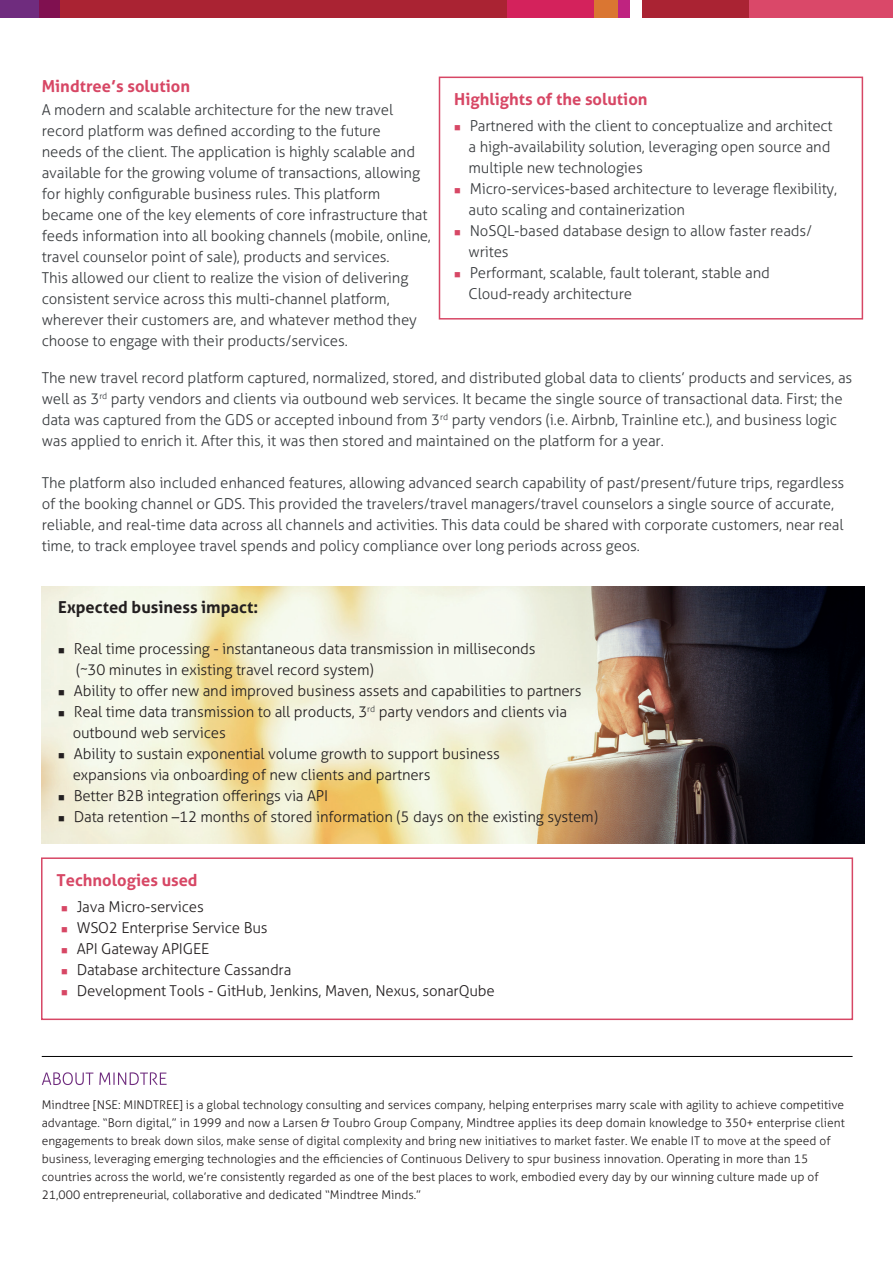
<style>
.page{position:relative;width:893px;height:1263px;background:#fff}
.page>*{position:absolute;margin:0;border:0;box-sizing:border-box;transform-origin:0 0}
.t1{font:700 16.5px "Aller";color:#d74765}
.t2{font:700 16.5px "Aller";color:#231f20}
.t3{font:300 15px/21px "Aller";letter-spacing:-.01em;color:#383b3e}
.t4{font:300 15px/21px "Aller";letter-spacing:-.01em;color:#231f20}
.t5{font:300 12px/18px "Aller";color:#231f20}
.s1{color:#d74765}
</style>
<div class="page">
<img style="left:42px;top:586px;width:823px;height:258px">
<div style="left:749px;top:0;width:144px;height:17px;background:#da4869"></div>
<div style="left:617px;top:0;width:13px;height:17px;background:#bf2380"></div>
<div style="left:594px;top:0;width:23px;height:17px;background:#da7632"></div>
<div style="left:642px;top:0;width:107px;height:17px;background:#aa2333"></div>
<div style="left:60px;top:0;width:447px;height:17px;background:#aa2333"></div>
<div style="left:507px;top:0;width:87px;height:17px;background:#d4225c"></div>
<div style="left:0;top:0;width:39px;height:17px;background:#6f2c7e"></div>
<div style="left:39px;top:0;width:21px;height:17px;background:#801050"></div>
<div style="left:439px;top:77px;width:424px;height:243px;border:2px solid #d74765"></div>
<svg style="left:42px;top:1072px;width:125px;height:13px"></svg>
<hr style="left:42px;top:1056px;width:811px;height:1px;background:#000001">
<div style="left:41px;top:857px;width:812px;height:163px;border:2px solid #d74765"></div>
<p class="t1" style="left:42px;top:76px;width:150px">Mindtree’s solution</p>
<p class="t3" style="left:42px;top:99px;width:391px">A modern and scalable architecture for the new travel record platform was defined according to the future<br>needs of the client. The application is highly scalable and available for the growing volume of transactions, allowing for highly configurable business rules. This platform became one of the key elements of core infrastructure that feeds information into all booking channels (mobile, online, travel counselor point of sale), products and services.<br>This allowed our client to realize the vision of delivering consistent service across this multi-channel platform, wherever their customers are, and whatever method they choose to engage with their products/services.</p>
<p class="t1" style="left:454px;top:89px;width:195px">Highlights of the solution</p>
<p class="t3" style="left:469px;top:115px;width:366px;text-indent:-14px"><span class="s1">■</span> Partnered with the client to conceptualize and architect a high-availability solution, leveraging open source and multiple new technologies</p>
<p class="t3" style="left:469px;top:178px;width:370px;text-indent:-14px"><span class="s1">■</span> Micro-services-based architecture to leverage flexibility, auto scaling and containerization</p>
<p class="t3" style="left:469px;top:220px;width:345px;text-indent:-14px"><span class="s1">■</span> NoSQL-based database design to allow faster reads/ writes</p>
<p class="t3" style="left:469px;top:262px;width:303px;text-indent:-14px"><span class="s1">■</span> Performant, scalable, fault tolerant, stable and<br>Cloud-ready architecture</p>
<p class="t3" style="left:42px;top:367px;width:812px">The new travel record platform captured, normalized, stored, and distributed global data to clients’ products and services, as well as 3<sup>rd</sup> party vendors and clients via outbound web services. It became the single source of transactional data. First; the data was captured from the GDS or accepted inbound from 3<sup>rd</sup> party vendors (i.e. Airbnb, Trainline etc.), and business logic was applied to enrich it. After this, it was then stored and maintained on the platform for a year.</p>
<p class="t3" style="left:42px;top:472px;width:804px">The platform also included enhanced features, allowing advanced search capability of past/present/future trips, regardless of the booking channel or GDS. This provided the travelers/travel managers/travel counselors a single source of accurate, reliable, and real-time data across all channels and activities. This data could be shared with corporate customers, near real time, to track employee travel spends and policy compliance over long periods across geos.</p>
<p class="t2" style="left:58px;top:597px;width:201px">Expected business impact:</p>
<p class="t4" style="left:76px;top:638px;width:461px;text-indent:-18px">■ Real time processing - instantaneous data transmission in milliseconds (~30 minutes in existing travel record system)</p>
<p class="t4" style="left:58px;top:680px;width:525px">■ Ability to offer new and improved business assets and capabilities to partners</p>
<p class="t4" style="left:73px;top:701px;width:496px;text-indent:-14px">■ Real time data transmission to all products, 3<sup>rd</sup> party vendors and clients via outbound web services</p>
<p class="t4" style="left:73px;top:743px;width:429px;text-indent:-14px">■ Ability to sustain exponential volume growth to support business expansions via onboarding of new clients and partners</p>
<p class="t4" style="left:58px;top:785px;width:271px">■ Better B2B integration offerings via API</p>
<p class="t4" style="left:58px;top:806px;width:541px">■ Data retention –12 months of stored information (5 days on the existing system)</p>
<p class="t1" style="left:56px;top:870px;width:143px">Technologies used</p>
<p class="t4" style="left:61px;top:896px;width:144px"><span class="s1">■</span> Java Micro-services</p>
<p class="t4" style="left:61px;top:917px;width:208px"><span class="s1">■</span> WSO2 Enterprise Service Bus</p>
<p class="t4" style="left:61px;top:938px;width:149px"><span class="s1">■</span> API Gateway APIGEE</p>
<p class="t4" style="left:61px;top:959px;width:232px"><span class="s1">■</span> Database architecture Cassandra</p>
<p class="t4" style="left:61px;top:980px;width:435px"><span class="s1">■</span> Development Tools - GitHub, Jenkins, Maven, Nexus, sonarQube</p>
<p class="t5" style="left:42px;top:1096px;width:804px">Mindtree [NSE: MINDTREE] is a global technology consulting and services company, helping enterprises marry scale with agility to achieve competitive advantage. “Born digital,” in 1999 and now a Larsen &amp; Toubro Group Company, Mindtree applies its deep domain knowledge to 350+ enterprise client engagements to break down silos, make sense of digital complexity and bring new initiatives to market faster. We enable IT to move at the speed of business, leveraging emerging technologies and the efficiencies of Continuous Delivery to spur business innovation. Operating in more than 15 countries across the world, we’re consistently regarded as one of the best places to work, embodied every day by our winning culture made up of 21,000 entrepreneurial, collaborative and dedicated “Mindtree Minds.”</p>
</div>
